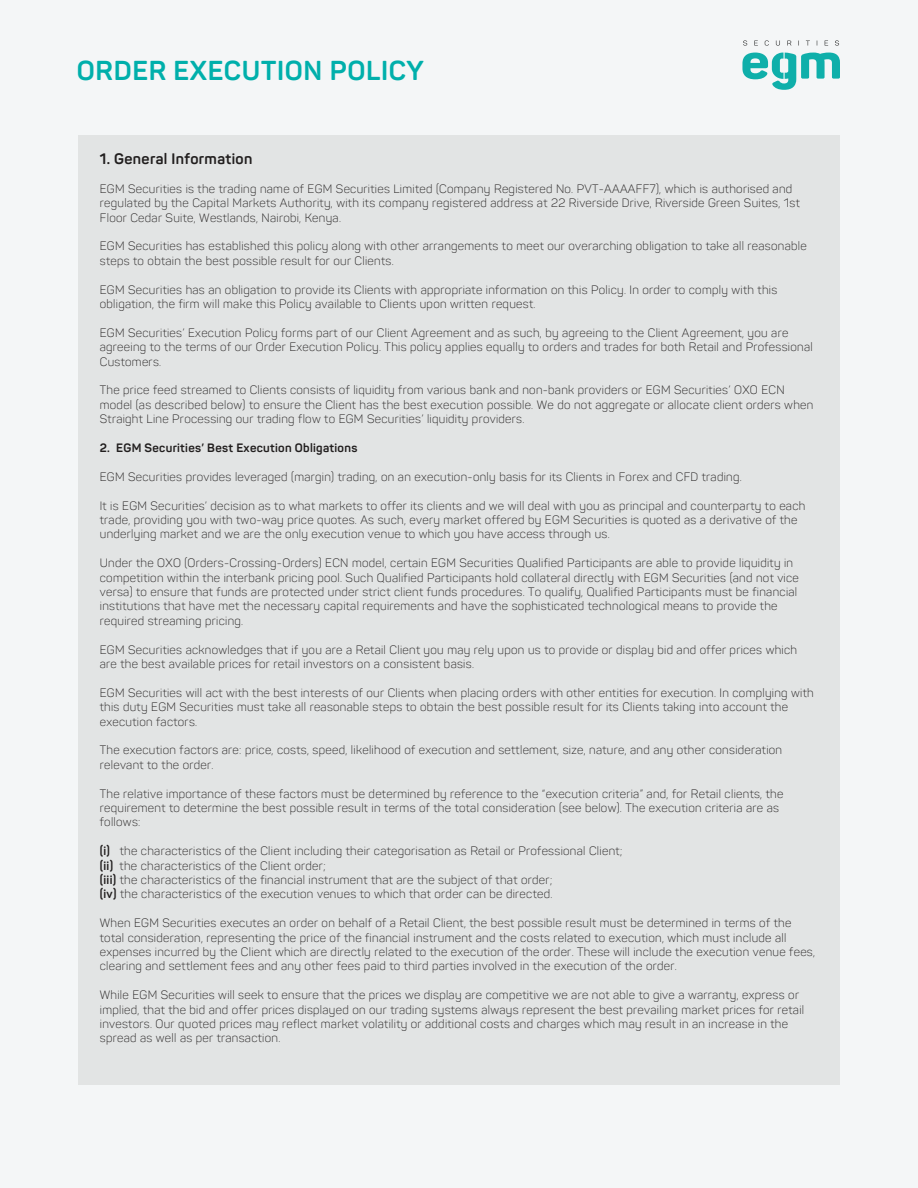
<style>
.page{position:relative;width:918px;height:1188px;background:#f4f6f7}
.page>*{position:absolute;margin:0;border:0;box-sizing:border-box;transform-origin:0 0}
.t1{font:700 27px "Panton";letter-spacing:.025em;color:#00afab}
.t2{font:700 15px "Panton";letter-spacing:.025em;color:#211e1e}
.t3{font:300 12px/14.4px "Panton";letter-spacing:.025em;color:#211e1e}
.t4{font:700 12px "Panton";letter-spacing:.025em;color:#211e1e}
.s1{font-weight:700}
</style>
<div class="page">
<div style="left:79px;top:136px;width:761px;height:949px;background:#e2e4e4"></div>
<svg style="left:742px;top:53px;width:98px;height:37px"></svg>
<svg style="left:743px;top:40px;width:4px;height:6px"></svg>
<svg style="left:754px;top:41px;width:4px;height:5px"></svg>
<svg style="left:765px;top:40px;width:4px;height:6px"></svg>
<svg style="left:776px;top:41px;width:4px;height:5px"></svg>
<svg style="left:787px;top:41px;width:4px;height:5px"></svg>
<svg style="left:835px;top:40px;width:4px;height:6px"></svg>
<h1 class="t1" style="left:77px;top:54px;width:349px">ORDER EXECUTION POLICY</h1>
<p class="t2" style="left:100px;top:149px;width:154px">1. General Information</p>
<p class="t3" style="left:100px;top:181px;width:701px">EGM Securities is the trading name of EGM Securities Limited (Company Registered No. PVT-AAAAFF7), which is authorised and regulated by the Capital Markets Authority, with its company registered address at 22 Riverside Drive, Riverside Green Suites, 1st<br>Floor Cedar Suite, Westlands, Nairobi, Kenya.</p>
<p class="t3" style="left:100px;top:239px;width:708px">EGM Securities has established this policy along with other arrangements to meet our overarching obligation to take all reasonable steps to obtain the best possible result for our Clients.</p>
<p class="t3" style="left:100px;top:282px;width:679px">EGM Securities has an obligation to provide its Clients with appropriate information on this Policy. In order to comply with this obligation, the firm will make this Policy available to Clients upon written request.</p>
<p class="t3" style="left:100px;top:325px;width:714px">EGM Securities’ Execution Policy forms part of our Client Agreement and as such, by agreeing to the Client Agreement, you are agreeing to the terms of our Order Execution Policy. This policy applies equally to orders and trades for both Retail and Professional<br>Customers.</p>
<p class="t3" style="left:100px;top:383px;width:715px">The price feed streamed to Clients consists of liquidity from various bank and non-bank providers or EGM Securities’ OXO ECN model (as described below) to ensure the Client has the best execution possible. We do not aggregate or allocate client orders when<br>Straight Line Processing our trading flow to EGM Securities’ liquidity providers.</p>
<p class="t4" style="left:100px;top:440px;width:259px">2. EGM Securities’ Best Execution Obligations</p>
<p class="t3" style="left:100px;top:469px;width:643px">EGM Securities provides leveraged (margin) trading, on an execution-only basis for its Clients in Forex and CFD trading.</p>
<p class="t3" style="left:100px;top:498px;width:707px">It is EGM Securities’ decision as to what markets to offer its clients and we will deal with you as principal and counterparty to each trade, providing you with two-way price quotes. As such, every market offered by EGM Securities is quoted as a derivative of the underlying market and we are the only execution venue to which you have access through us.</p>
<p class="t3" style="left:100px;top:556px;width:701px">Under the OXO (Orders-Crossing-Orders) ECN model, certain EGM Securities Qualified Participants are able to provide liquidity in competition within the interbank pricing pool. Such Qualified Participants hold collateral directly with EGM Securities (and not vice versa) to ensure that funds are protected under strict client funds procedures. To qualify, Qualified Participants must be financial institutions that have met the necessary capital requirements and have the sophisticated technological means to provide the required streaming pricing.</p>
<p class="t3" style="left:100px;top:642px;width:699px">EGM Securities acknowledges that if you are a Retail Client you may rely upon us to provide or display bid and offer prices which are the best available prices for retail investors on a consistent basis.</p>
<p class="t3" style="left:100px;top:685px;width:715px">EGM Securities will act with the best interests of our Clients when placing orders with other entities for execution. In complying with this duty EGM Securities must take all reasonable steps to obtain the best possible result for its Clients taking into account the execution factors.</p>
<p class="t3" style="left:100px;top:743px;width:684px">The execution factors are: price, costs, speed, likelihood of execution and settlement, size, nature, and any other consideration relevant to the order.</p>
<p class="t3" style="left:100px;top:786px;width:685px">The relative importance of these factors must be determined by reference to the “execution criteria” and, for Retail clients, the requirement to determine the best possible result in terms of the total consideration (see below). The execution criteria are as follows:</p>
<p class="t3" style="left:100px;top:844px;width:524px"><span class="s1">(i)</span> the characteristics of the Client including their categorisation as Retail or Professional Client; <span class="s1">(ii)</span> the characteristics of the Client order;<br><span class="s1">(iii)</span> the characteristics of the financial instrument that are the subject of that order;<br><span class="s1">(iv)</span> the characteristics of the execution venues to which that order can be directed.</p>
<p class="t3" style="left:100px;top:916px;width:717px">When EGM Securities executes an order on behalf of a Retail Client, the best possible result must be determined in terms of the total consideration, representing the price of the financial instrument and the costs related to execution, which must include all expenses incurred by the Client which are directly related to the execution of the order. These will include the execution venue fees, clearing and settlement fees and any other fees paid to third parties involved in the execution of the order.</p>
<p class="t3" style="left:100px;top:988px;width:706px">While EGM Securities will seek to ensure that the prices we display are competitive we are not able to give a warranty, express or implied, that the bid and offer prices displayed on our trading systems always represent the best prevailing market prices for retail investors. Our quoted prices may reflect market volatility or additional costs and charges which may result in an increase in the spread as well as per transaction.</p>
</div>
